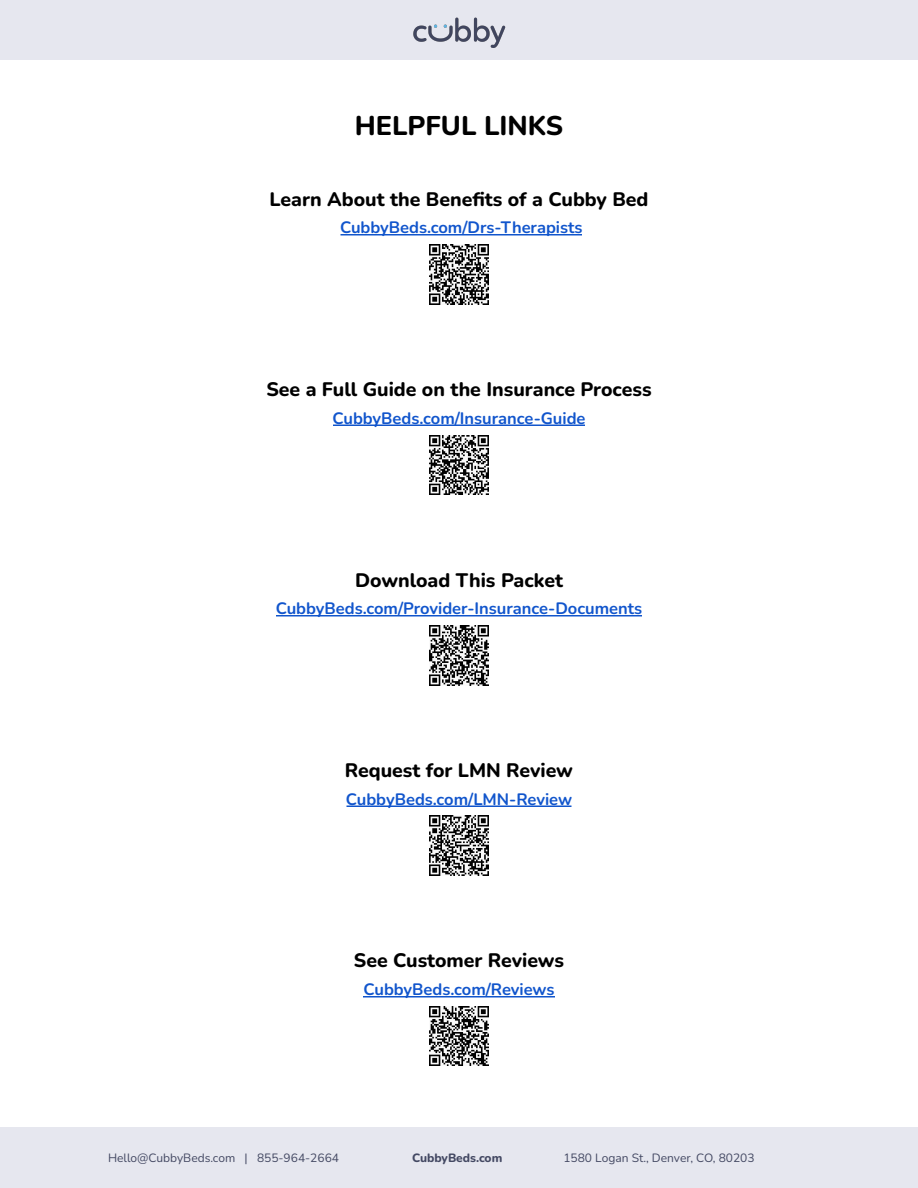
<style>
.page{position:relative;width:918px;height:1188px;background:#fff}
.page>*{position:absolute;margin:0;border:0;box-sizing:border-box;transform-origin:0 0}
.t1{font:800 27px "Nunito";color:#000}
.t2{font:800 19.5px "Nunito";color:#000}
.t3{font:700 16.5px "Nunito";color:#15c}
.t4{font:12px "Nunito";color:#444963}
.t5{font:800 12px "Nunito";color:#444963}
</style>
<div class="page">
<hr style="left:341px;top:234px;width:241px;height:1px;background:#15c">
<hr style="left:333px;top:425px;width:252px;height:1px;background:#15c">
<hr style="left:276px;top:615px;width:366px;height:1px;background:#15c">
<hr style="left:346px;top:806px;width:226px;height:1px;background:#15c">
<hr style="left:363px;top:996px;width:192px;height:1px;background:#15c">
<img style="left:429px;top:245px;width:60px;height:59px">
<img style="left:429px;top:435px;width:60px;height:60px">
<img style="left:429px;top:626px;width:60px;height:59px">
<img style="left:429px;top:816px;width:60px;height:60px">
<img style="left:429px;top:1006px;width:60px;height:60px">
<img style="left:407px;top:16px;width:104px;height:32px">
<h1 class="t1" style="left:355px;top:108px;width:210px">HELPFUL LINKS</h1>
<p class="t2" style="left:269px;top:186px;width:381px">Learn About the Benefits of a Cubby Bed</p>
<p class="t3" style="left:340px;top:217px;width:244px">CubbyBeds.com/Drs-Therapists</p>
<p class="t2" style="left:266px;top:376px;width:387px">See a Full Guide on the Insurance Process</p>
<p class="t3" style="left:332px;top:407px;width:255px">CubbyBeds.com/Insurance-Guide</p>
<p class="t2" style="left:355px;top:567px;width:209px">Download This Packet</p>
<p class="t3" style="left:276px;top:597px;width:368px">CubbyBeds.com/Provider-Insurance-Documents</p>
<p class="t2" style="left:345px;top:757px;width:230px">Request for LMN Review</p>
<p class="t3" style="left:346px;top:788px;width:228px">CubbyBeds.com/LMN-Review</p>
<p class="t2" style="left:354px;top:948px;width:212px">See Customer Reviews</p>
<p class="t3" style="left:363px;top:978px;width:193px">CubbyBeds.com/Reviews</p>
<p class="t4" style="left:108px;top:1150px;width:233px">Hello@CubbyBeds.com | 855-964-2664</p>
<p class="t5" style="left:412px;top:1150px;width:92px">CubbyBeds.com</p>
<p class="t4" style="left:563px;top:1150px;width:193px">1580 Logan St., Denver, CO, 80203</p>
</div>
